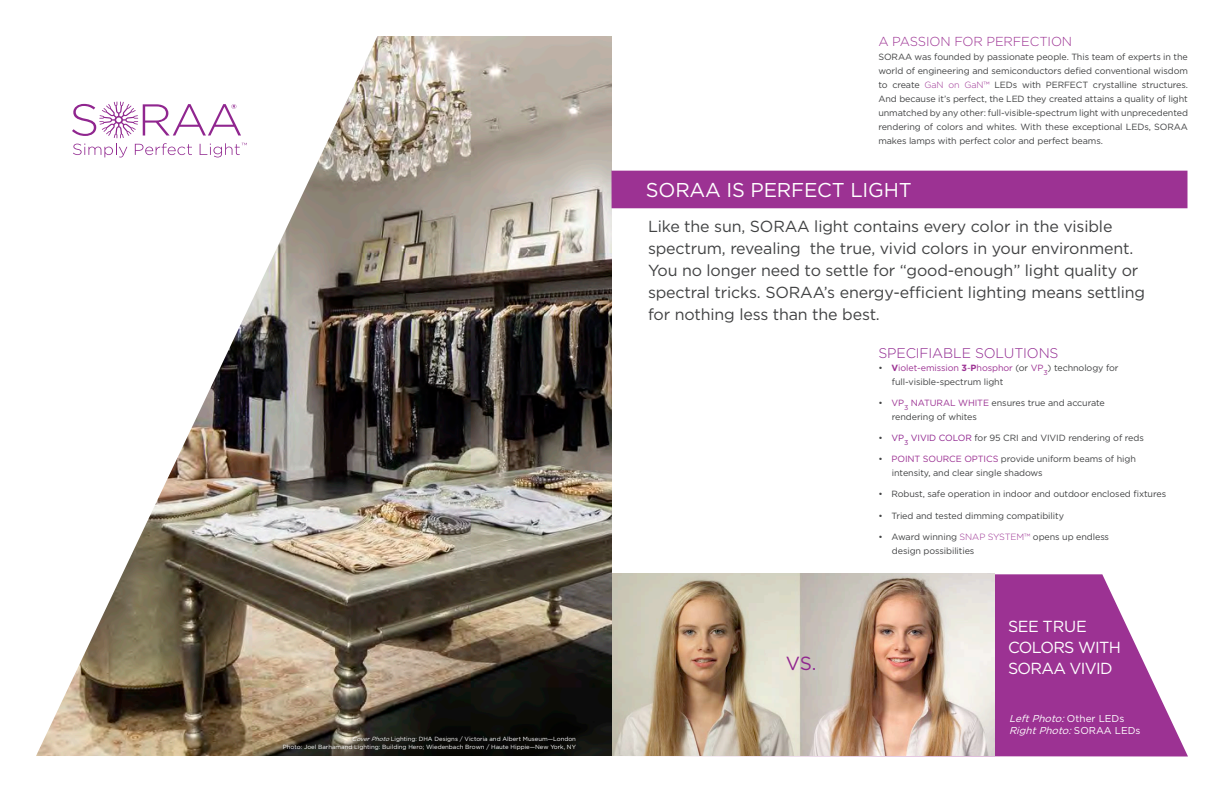
<style>
.page{position:relative;width:1224px;height:792px;background:#fff}
.page>*{position:absolute;margin:0;border:0;box-sizing:border-box;transform-origin:0 0}
.t1{font:20px "Gotham";letter-spacing:-.01em;color:#fff}
.t2{font:19px "Gotham";color:#90268f}
.t3{font:16px/22px "Gotham";letter-spacing:-.01em;color:#414243}
.t4{font:16px "Gotham";letter-spacing:-.04em;color:#fff}
.Headline{font:300 14px "Gotham";letter-spacing:-.01em;color:#90268f}
.Headline-2{font:300 13px "Gotham";letter-spacing:-.01em;color:#9c3293}
.t5{font:italic 10px "Gotham";color:#fff}
.Copy{font:9px/14px "Gotham";letter-spacing:-.01em;color:#414243}
.t6{font:6px "Gotham";color:#fff}
.s1{font-style:italic}
.s2{font-weight:300;color:#9c3293}
.s3{font-weight:700;color:#9c3293}
.s4{color:#9c3293}
.s5{color:#90268f}
.s6{font-style:normal}
</style>
<div class="page">
<img style="left:36px;top:36px;width:576px;height:720px">
<svg style="left:72px;top:102px;width:175px;height:55px"></svg>
<div style="left:278px;top:732px;width:302px;height:23px;background:#231f20;opacity:.75"></div>
<svg style="left:670px;top:574px;width:518px;height:183px;fill:#9c3293"></svg>
<img style="left:612px;top:574px;width:382px;height:182px">
<div style="left:612px;top:171px;width:576px;height:37px;background:#9c3293"></div>
<p class="t6" style="left:352px;top:735px;width:226px"><span class="s1">CoverPhoto</span>Lighting: DHA Designs / Victoria and Albert Museum—London</p>
<p class="t6" style="left:283px;top:743px;width:295px">Photo: Joel Barhamand Lighting: Building Hero; Wiedenbach Brown / Haute Hippie—New York, NY</p>
<p class="Headline-2" style="left:878px;top:34px;width:195px">A PASSION FOR PERFECTION</p>
<p class="Copy" style="left:878px;top:50px;width:311px;text-align:justify">SORAA was founded by passionate people. This team of experts in the world of engineering and semiconductors defied conventional wisdom to create <span class="s2">GaN on GaN™</span> LEDs with PERFECT crystalline structures.<br>And because it’s perfect, the LED they created attains a quality of light unmatched by any other: full-visible-spectrum light with unprecedented rendering of colors and whites. With these exceptional LEDs, SORAA makes lamps with perfect color and perfect beams.</p>
<p class="t1" style="left:646px;top:178px;width:267px">SORAA IS PERFECT LIGHT</p>
<p class="t3" style="left:648px;top:215px;width:499px">Like the sun, SORAA light contains every color in the visible spectrum, revealing the true, vivid colors in your environment.<br>You no longer need to settle for “good-enough” light quality or spectral tricks. SORAA’s energy-efficient lighting means settling for nothing less than the best.</p>
<p class="t2" style="left:786px;top:651px;width:32px">VS.</p>
<p class="Headline" style="left:878px;top:344px;width:182px">SPECIFIABLE SOLUTIONS</p>
<p class="Copy" style="left:892px;top:361px;width:228px;line-height:13.5px;text-indent:-14px">• <span class="s3">V</span><span class="s4">iolet-emission</span> <span class="s3">3</span><span class="s4">-</span><span class="s3">P</span><span class="s4">hosphor</span> (or <span class="s4">VP</span><sub>3</sub>) technology for full-visible-spectrum light</p>
<p class="Copy" style="left:892px;top:396px;width:215px;line-height:13.5px;text-indent:-14px">• <span class="s4">VP</span><sub>3</sub> <span class="s4">NATURAL WHITE</span> ensures true and accurate rendering of whites</p>
<p class="Copy" style="left:878px;top:431px;width:267px">• <span class="s5">VP</span><sub>3</sub> <span class="s5">VIVID COLOR</span> for 95 CRI and VIVID rendering of reds</p>
<p class="Copy" style="left:892px;top:452px;width:246px;line-height:13.5px;text-indent:-14px">• <span class="s4">POINT SOURCE OPTICS</span> provide uniform beams of high intensity, and clear single shadows</p>
<p class="Copy" style="left:878px;top:487px;width:289px">• Robust, safe operation in indoor and outdoor enclosed fixtures</p>
<p class="Copy" style="left:878px;top:508px;width:187px">• Tried and tested dimming compatibility</p>
<p class="Copy" style="left:892px;top:530px;width:219px;line-height:13.5px;text-indent:-14px">• Award winning <span class="s2">SNAP SYSTEM™</span> opens up endless design possibilities</p>
<p class="t4" style="left:1008px;top:616px;width:80px">SEE TRUE</p>
<p class="t4" style="left:1008px;top:637px;width:115px">COLORS WITH</p>
<p class="t4" style="left:1008px;top:658px;width:106px">SORAA VIVID</p>
<p class="t5" style="left:1009px;top:712px;width:117px">LeftPhoto:<span class="s6">O t h e r L E D s</span></p>
<p class="t5" style="left:1009px;top:724px;width:133px">RightPhoto:<span class="s6">S O R A A L E D s</span></p>
</div>
